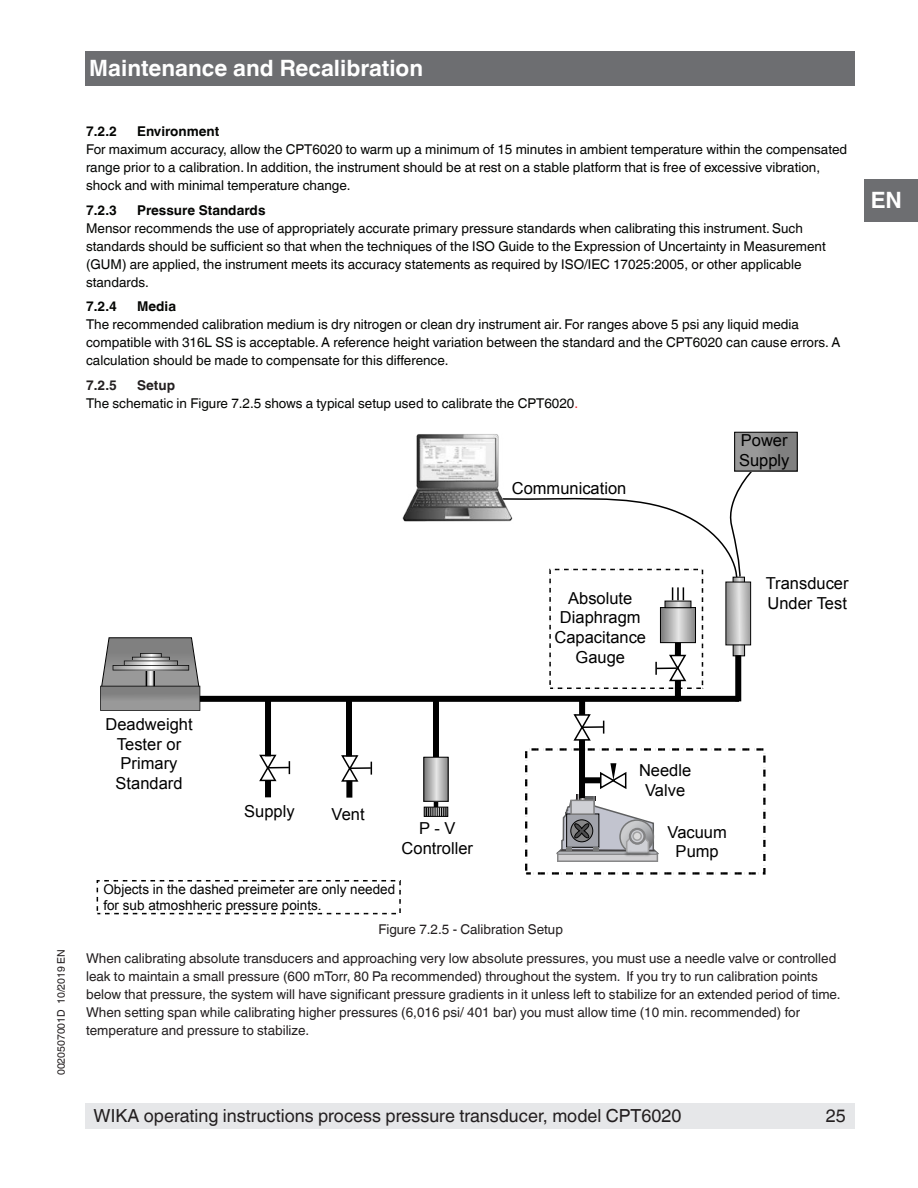
<style>
.page{position:relative;width:918px;height:1188px;background:#fff}
.page>*{position:absolute;margin:0;border:0;box-sizing:border-box;transform-origin:0 0}
.t1{font:700 22.5px "Helvetica World";color:#fff}
.t2{font:18px "Helvetica World";color:#231f20}
.t3{font:16.5px/19.8px "Arial";color:#000;text-align:center}
.t4{font:13.5px/18px "Helvetica World";color:#040503}
.t5{font:13.5px/18px "Helvetica World";color:#231f20}
.t6{font:13.5px/16.2px "Arial";color:#000}
.t7{font:700 13.5px "Helvetica World";color:#040503}
.t8{font:700 13.5px "Helvetica World";color:#231f20}
.t9{font:10.5px "Helvetica World";color:#231f20}
.s1{font-weight:700;color:#231f20}
.s2{color:#ee1d23}
</style>
<div class="page">
<div style="left:85px;top:1103px;width:769px;height:25px;background:#e6e7e9"></div>
<div style="left:85px;top:51px;width:769px;height:34px;background:#6d6e71"></div>
<div style="left:864px;top:179px;width:54px;height:42px;background:#6d6e71"></div>
<div style="left:579px;top:698px;width:6px;height:25px;background:#000"></div>
<div style="left:199px;top:696px;width:540px;height:6px;background:#000"></div>
<div style="left:675px;top:680px;width:6px;height:17px;background:#000"></div>
<svg style="left:669px;top:654px;width:18px;height:28px"></svg>
<hr style="left:657px;top:667px;width:20px;height:2px;background:#000">
<svg style="left:655px;top:662px;width:2px;height:13px"></svg>
<svg style="left:341px;top:755px;width:18px;height:27px"></svg>
<hr style="left:351px;top:767px;width:20px;height:2px;background:#000">
<svg style="left:371px;top:762px;width:1px;height:13px"></svg>
<svg style="left:259px;top:754px;width:19px;height:28px"></svg>
<hr style="left:269px;top:767px;width:20px;height:2px;background:#000">
<svg style="left:289px;top:761px;width:1px;height:13px"></svg>
<svg style="left:100px;top:637px;width:100px;height:74px;background:#8e8e8e"></svg>
<div style="left:579px;top:737px;width:6px;height:61px;background:#000"></div>
<svg style="left:735px;top:645px;width:8px;height:9px"></svg>
<div style="left:733px;top:642px;width:12px;height:14px;border:1px solid #000"></div>
<div style="left:735px;top:655px;width:6px;height:46px;background:#000"></div>
<div style="left:265px;top:700px;width:6px;height:56px;background:#000"></div>
<div style="left:346px;top:700px;width:6px;height:56px;background:#000"></div>
<img style="left:402px;top:434px;width:99px;height:88px">
<div style="left:675px;top:643px;width:6px;height:12px;background:#000"></div>
<div style="left:735px;top:432px;width:62px;height:39px;background:linear-gradient(to right,#a0a0a0,#7c7c7c)"></div>
<div style="left:734px;top:432px;width:64px;height:39px;border:1px solid #000"></div>
<svg style="left:501px;top:468px;width:253px;height:177px"></svg>
<div style="left:525px;top:748px;width:241px;height:127px;border:2px dashed #000"></div>
<div style="left:549px;top:569px;width:154px;height:120px;border:2px dashed #000"></div>
<div style="left:265px;top:780px;width:6px;height:17px;background:#000"></div>
<div style="left:346px;top:781px;width:6px;height:17px;background:#000"></div>
<div style="left:433px;top:701px;width:6px;height:56px;background:#000"></div>
<svg style="left:426px;top:759px;width:20px;height:41px"></svg>
<div style="left:424px;top:807px;width:24px;height:10px;border:1px solid #000"></div>
<svg style="left:426px;top:800px;width:20px;height:16px"></svg>
<svg style="left:573px;top:713px;width:18px;height:28px"></svg>
<hr style="left:583px;top:726px;width:20px;height:2px;background:#000">
<svg style="left:603px;top:721px;width:1px;height:13px"></svg>
<svg style="left:556px;top:763px;width:103px;height:99px"></svg>
<h1 class="t1" style="left:89px;top:59px;width:335px">Maintenance and Recalibration</h1>
<p class="t7" style="left:86px;top:126px;width:32px">7.2.2</p>
<p class="t7" style="left:137px;top:126px;width:84px">Environment</p>
<p class="t4" style="left:86px;top:141px;width:763px">For maximum accuracy, allow the CPT6020 to warm up a minimum of 15 minutes in ambient temperature within the compensated range prior to a calibration. In addition, the instrument should be at rest on a stable platform that is free of excessive vibration, shock and with minimal temperature change.</p>
<p class="t7" style="left:86px;top:205px;width:32px">7.2.3</p>
<p class="t7" style="left:137px;top:205px;width:130px">Pressure Standards</p>
<p class="t4" style="left:86px;top:220px;width:741px">Mensor recommends the use of appropriately accurate primary pressure standards when calibrating this instrument. Such standards should be sufficient so that when the techniques of the ISO Guide to the Expression of Uncertainty in Measurement (GUM) are applied, the instrument meets its accuracy statements as required by ISO/IEC 17025:2005, or other applicable standards.</p>
<p class="t7" style="left:86px;top:301px;width:32px">7.2.4</p>
<p class="t7" style="left:137px;top:301px;width:40px">Media</p>
<p class="t4" style="left:86px;top:317px;width:756px">The recommended calibration medium is dry nitrogen or clean dry instrument air. For ranges above 5 psi any liquid media compatible with 316L SS is acceptable. A reference height variation between the standard and the CPT6020 can cause errors. A calculation should be made to compensate for this difference.</p>
<p class="t8" style="left:86px;top:380px;width:32px">7.2.5</p>
<p class="t4" style="left:86px;top:378px;width:494px;text-indent:51px"><span class="s1">Setup<br></span>The schematic in Figure 7.2.5 shows a typical setup used to calibrate the CPT6020<span class="s2">.</span></p>
<p class="t3" style="left:512px;top:479px;width:116px">Communication</p>
<p class="t3" style="left:739px;top:432px;width:52px;text-align:left">Power<br>Supply</p>
<h1 class="t1" style="left:871px;top:187px;width:33px">EN</h1>
<p class="t9" style="left:57px;top:1075px;width:128px;rotate:-90deg">0020507001D 10/2019 EN</p>
<p class="t3" style="left:554px;top:589px;width:93px">Absolute<br>Diaphragm<br>Capacitance<br>Gauge</p>
<p class="t3" style="left:105px;top:716px;width:89px">Deadweight<br>Tester or<br>Primary<br>Standard</p>
<p class="t3" style="left:244px;top:803px;width:52px">Supply</p>
<p class="t3" style="left:332px;top:806px;width:35px">Vent</p>
<p class="t3" style="left:639px;top:762px;width:54px">Needle<br>Valve</p>
<p class="t3" style="left:402px;top:820px;width:73px">P - V<br>Controller</p>
<p class="t3" style="left:668px;top:823px;width:61px">Vacuum<br>Pump</p>
<p class="t6" style="left:103px;top:882px;width:293px">Objects in the dashed preimeter are only needed for sub atmoshheric pressure points.</p>
<p class="t3" style="left:766px;top:575px;width:84px;text-align:left">Transducer<br>Under Test</p>
<p class="t5" style="left:86px;top:916px;width:752px;line-height:28.8px;text-indent:292px">Figure 7.2.5 - Calibration Setup<br>When calibrating absolute transducers and approaching very low absolute pressures, you must use a needle valve or controlled</p>
<p class="t5" style="left:86px;top:969px;width:756px">leak to maintain a small pressure (600 mTorr, 80 Pa recommended) throughout the system. If you try to run calibration points below that pressure, the system will have significant pressure gradients in it unless left to stabilize for an extended period of time.<br>When setting span while calibrating higher pressures (6,016 psi/ 401 bar) you must allow time (10 min. recommended) for temperature and pressure to stabilize.</p>
<h2 class="t2" style="left:94px;top:1109px;width:590px">WIKA operating instructions process pressure transducer, model CPT6020</h2>
<h2 class="t2" style="left:826px;top:1109px;width:22px">25</h2>
</div>
